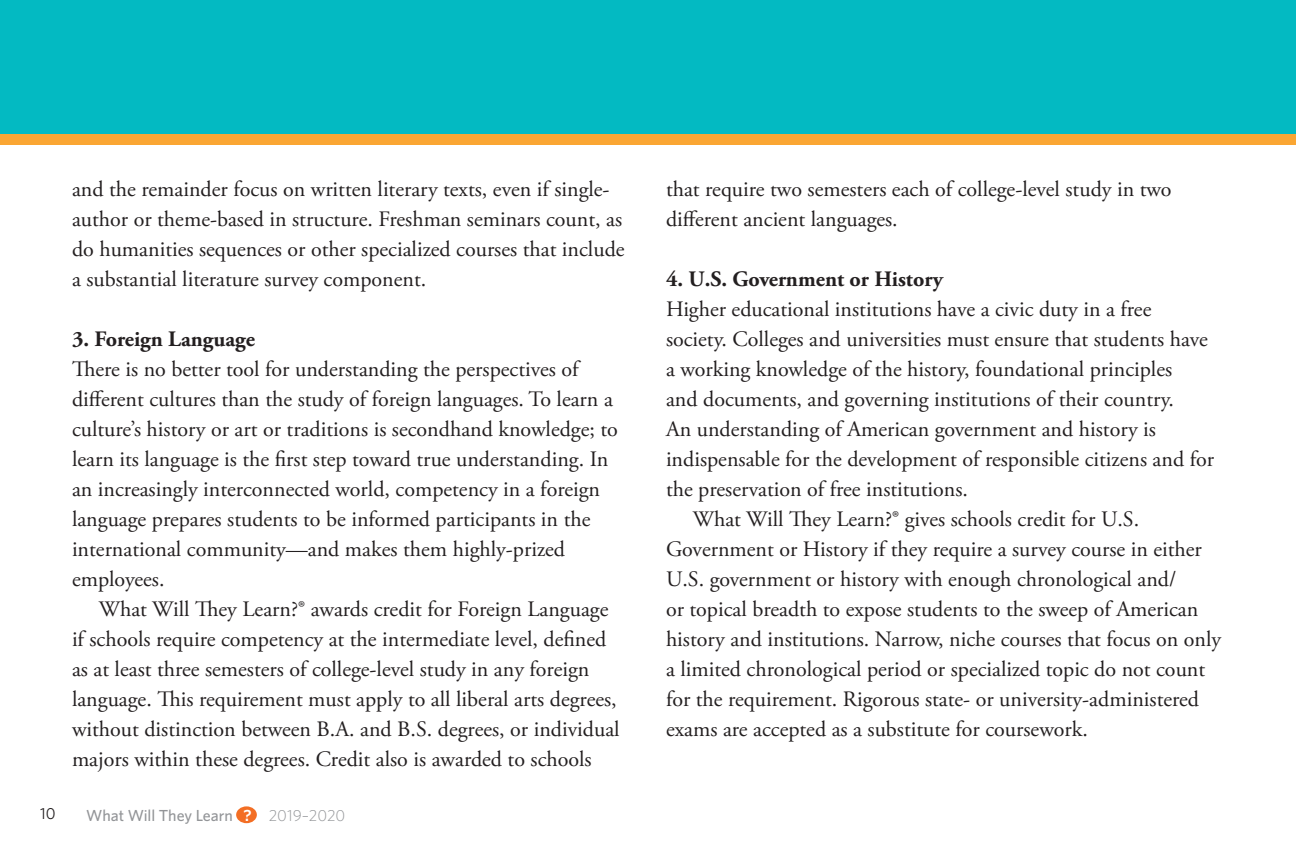
<style>
.page{position:relative;width:1296px;height:864px;background:#fff}
.page>*{position:absolute;margin:0;border:0;box-sizing:border-box;transform-origin:0 0}
.t1{font:22px/30px "Adobe Garamond Pro";color:#231f20}
.t2{font:700 22px "Adobe Garamond Pro";color:#231f20}
.t3{font:500 16px "Whitney";color:#939598}
.t4{font:16px "Whitney";color:#231f20}
.s1{font-weight:600;color:#fff}
.s2{font-weight:300}
</style>
<div class="page">
<div style="left:0;top:0;width:1296px;height:144px;background:#03bac2"></div>
<div style="left:236px;top:806px;width:21px;height:17px;background:#f36e24;border-radius:50%"></div>
<div style="left:0;top:134px;width:1296px;height:10px;background:#faa633"></div>
<p class="t1" style="left:72px;top:175px;width:554px">and the remainder focus on written literary texts, even if single&shy;author or theme-based in structure. Freshman seminars count, as do humanities sequences or other specialized courses that include a substantial literature survey component.</p>
<p class="t2" style="left:72px;top:326px;width:184px">3. Foreign Language</p>
<p class="t1" style="left:72px;top:355px;width:547px">There is no better tool for understanding the perspectives of different cultures than the study of foreign languages. To learn a culture’s history or art or traditions is secondhand knowledge; to learn its language is the first step toward true understanding. In an increasingly interconnected world, competency in a foreign language prepares students to be informed participants in the international community—and makes them highly-prized employees.</p>
<p class="t1" style="left:72px;top:595px;width:549px;text-indent:27px">What Will They Learn?® awards credit for Foreign Language if schools require competency at the intermediate level, defined as at least three semesters of college-level study in any foreign language. This requirement must apply to all liberal arts degrees, without distinction between B.A. and B.S. degrees, or individual majors within these degrees. Credit also is awarded to schools</p>
<p class="t4" style="left:40px;top:804px;width:17px">10</p>
<p class="t3" style="left:86px;top:805px;width:261px">What Will They Learn <span class="s1">?</span> <span class="s2">2019–2020</span></p>
<p class="t1" style="left:666px;top:175px;width:507px">that require two semesters each of college-level study in two different ancient languages.</p>
<p class="t2" style="left:666px;top:266px;width:279px">4. U.S. Government or History</p>
<p class="t1" style="left:666px;top:295px;width:550px">Higher educational institutions have a civic duty in a free society. Colleges and universities must ensure that students have a working knowledge of the history, foundational principles<br>and documents, and governing institutions of their country.<br>An understanding of American government and history is indispensable for the development of responsible citizens and for the preservation of free institutions.</p>
<p class="t1" style="left:666px;top:505px;width:557px;text-indent:27px">What Will They Learn?® gives schools credit for U.S.<br>Government or History if they require a survey course in either U.S. government or history with enough chronological and/<br>or topical breadth to expose students to the sweep of American history and institutions. Narrow, niche courses that focus on only a limited chronological period or specialized topic do not count for the requirement. Rigorous state- or university-administered exams are accepted as a substitute for coursework.</p>
</div>
